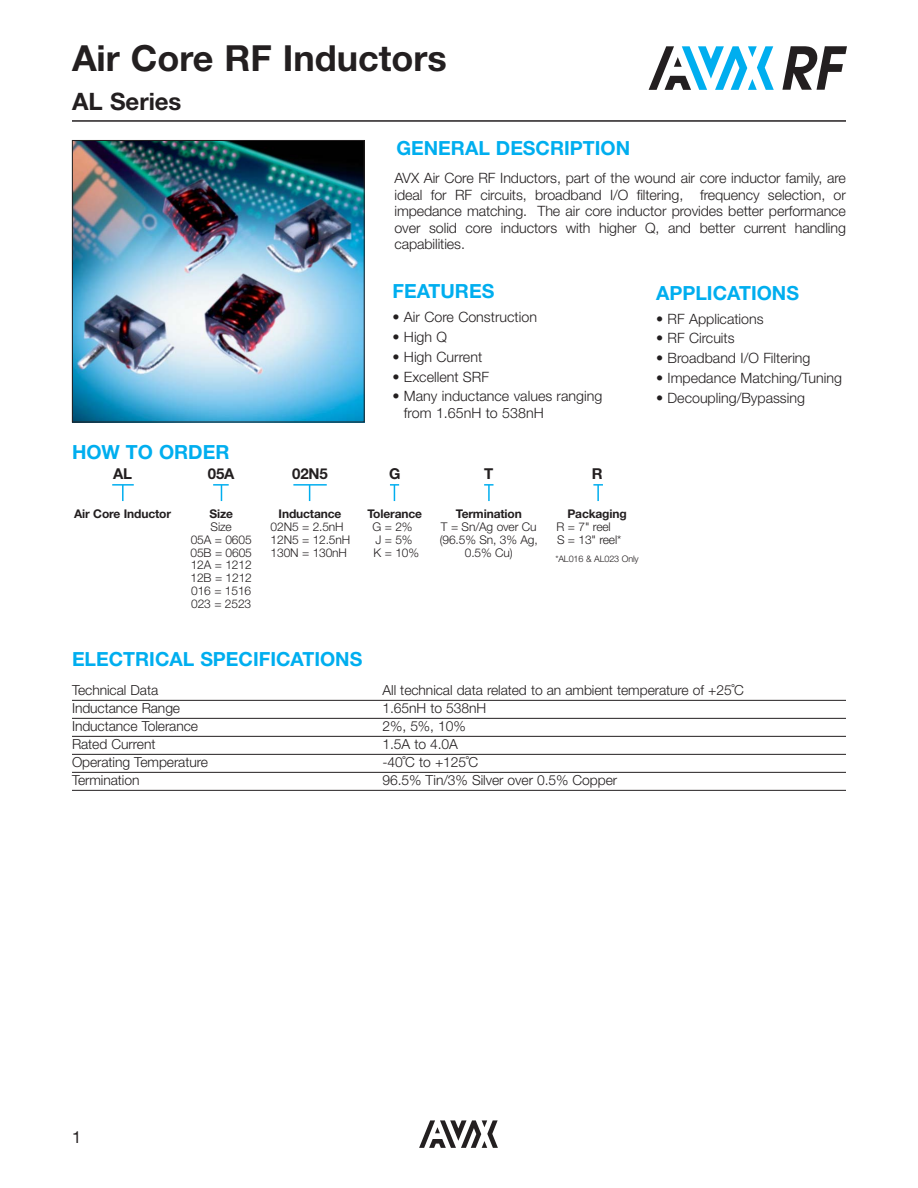
<style>
.page{position:relative;width:918px;height:1188px;background:#fff}
.page>*{position:absolute;margin:0;border:0;box-sizing:border-box;transform-origin:0 0}
.t1{font:700 36px "Helvetica Neue LT Std";color:#231f20}
.t2{font:700 24px "Helvetica Neue LT Std";color:#231f20}
.t3{font:700 19.5px "Helvetica Neue LT Std";color:#00aeef}
.t4{font:16.5px "Helvetica Neue LT Std";color:#231f20}
.t5{font:700 15px "Helvetica Neue LT Std";letter-spacing:-.01em;color:#231f20}
.t6{font:300 14.25px/16.5px "Helvetica Neue LT Std";color:#231f20;text-align:justify}
.t7{font:300 13.8px "Helvetica Neue LT Std";letter-spacing:-.005em;color:#231f20}
.t8{font:300 12px/12.8px "Helvetica Neue LT Std";letter-spacing:-.01em;color:#231f20}
.t9{font:700 12px "Helvetica Neue LT Std";letter-spacing:-.01em;color:#231f20}
.t10{font:300 9px "Helvetica Neue LT Std";letter-spacing:-.01em;color:#231f20}
</style>
<div class="page">
<svg style="left:419px;top:1120px;width:79px;height:28px"></svg>
<svg style="left:782px;top:46px;width:65px;height:44px"></svg>
<svg style="left:649px;top:46px;width:125px;height:44px"></svg>
<svg style="left:122px;top:486px;width:2px;height:15px"></svg>
<hr style="left:112px;top:484px;width:22px;height:2px;background:#00aeef">
<svg style="left:213px;top:484px;width:16px;height:17px"></svg>
<svg style="left:309px;top:486px;width:1px;height:15px"></svg>
<hr style="left:293px;top:484px;width:34px;height:2px;background:#00aeef">
<svg style="left:390px;top:484px;width:9px;height:17px"></svg>
<svg style="left:484px;top:484px;width:10px;height:17px"></svg>
<svg style="left:593px;top:484px;width:10px;height:17px"></svg>
<hr style="left:72px;top:120px;width:774px;height:2px;background:#231f20">
<img style="left:74px;top:142px;width:289px;height:278px">
<div style="left:72px;top:140px;width:293px;height:282px;border:1px solid #231f20"></div>
<hr style="left:72px;top:700px;width:774px;height:1px;background:#231f20">
<hr style="left:72px;top:718px;width:774px;height:1px;background:#231f20">
<hr style="left:72px;top:736px;width:774px;height:1px;background:#231f20">
<hr style="left:72px;top:754px;width:774px;height:1px;background:#231f20">
<hr style="left:72px;top:772px;width:774px;height:1px;background:#231f20">
<hr style="left:72px;top:790px;width:774px;height:1px;background:#231f20">
<h1 class="t1" style="left:72px;top:45px;width:376px">Air Core RF Inductors</h1>
<h2 class="t2" style="left:72px;top:93px;width:111px">AL Series</h2>
<h3 class="t3" style="left:396px;top:141px;width:235px">GENERAL DESCRIPTION</h3>
<p class="t6" style="left:394px;top:172px;width:453px">AVX Air Core RF Inductors, part of the wound air core inductor family, are ideal for RF circuits, broadband I/O filtering, frequency selection, or impedance matching. The air core inductor provides better performance over solid core inductors with higher Q, and better current handling capabilities.</p>
<h3 class="t3" style="left:72px;top:445px;width:159px">HOW TO ORDER</h3>
<p class="t5" style="left:113px;top:468px;width:21px">AL</p>
<p class="t9" style="left:74px;top:510px;width:98px">Air Core Inductor</p>
<p class="t5" style="left:208px;top:468px;width:28px">05A</p>
<p class="t9" style="left:209px;top:510px;width:25px">Size</p>
<p class="t8" style="left:191px;top:522px;width:63px;text-align:center">Size<br>05A = 0605<br>05B = 0605<br>12A = 1212<br>12B = 1212<br>016 = 1516<br>023 = 2523</p>
<h3 class="t3" style="left:393px;top:284px;width:103px">FEATURES</h3>
<p class="t6" style="left:393px;top:310px;width:146px">• Air Core Construction</p>
<p class="t6" style="left:393px;top:330px;width:56px">• High Q</p>
<p class="t6" style="left:393px;top:350px;width:91px">• High Current</p>
<p class="t6" style="left:393px;top:370px;width:98px">• Excellent SRF</p>
<p class="t6" style="left:404px;top:389px;width:200px;text-indent:-11px">• Many inductance values ranging from 1.65nH to 538nH</p>
<h3 class="t3" style="left:656px;top:286px;width:144px">APPLICATIONS</h3>
<p class="t6" style="left:656px;top:312px;width:109px">• RF Applications</p>
<p class="t6" style="left:656px;top:332px;width:80px">• RF Circuits</p>
<p class="t6" style="left:656px;top:351px;width:156px">• Broadband I/O Filtering</p>
<p class="t6" style="left:656px;top:371px;width:188px">• Impedance Matching/Tuning</p>
<p class="t6" style="left:656px;top:391px;width:150px">• Decoupling/Bypassing</p>
<p class="t5" style="left:292px;top:468px;width:37px">02N5</p>
<p class="t9" style="left:279px;top:510px;width:64px">Inductance</p>
<p class="t8" style="left:271px;top:522px;width:81px">02N5 = 2.5nH<br>12N5 = 12.5nH<br>130N = 130nH</p>
<p class="t5" style="left:389px;top:468px;width:13px">G</p>
<p class="t9" style="left:367px;top:510px;width:56px">Tolerance</p>
<p class="t8" style="left:373px;top:522px;width:48px">G = 2%<br>J = 5%<br>K = 10%</p>
<p class="t5" style="left:484px;top:468px;width:11px">T</p>
<p class="t9" style="left:456px;top:510px;width:67px">Termination</p>
<p class="t8" style="left:440px;top:522px;width:100px;text-align:center">T = Sn/Ag over Cu (96.5% Sn, 3% Ag,<br>0.5% Cu)</p>
<p class="t5" style="left:592px;top:468px;width:12px">R</p>
<p class="t9" style="left:567px;top:510px;width:61px">Packaging</p>
<p class="t8" style="left:557px;top:522px;width:66px">R = 7" reel<br>S = 13" reel*</p>
<p class="t10" style="left:555px;top:555px;width:85px">*AL016 &amp; AL023 Only</p>
<h3 class="t3" style="left:72px;top:652px;width:292px">ELECTRICAL SPECIFICATIONS</h3>
<p class="t7" style="left:72px;top:686px;width:88px">Technical Data</p>
<p class="t7" style="left:383px;top:686px;width:363px">All technical data related to an ambient temperature of +25˚C</p>
<p class="t7" style="left:72px;top:704px;width:110px">Inductance Range</p>
<p class="t7" style="left:383px;top:704px;width:105px">1.65nH to 538nH</p>
<p class="t7" style="left:72px;top:722px;width:128px">Inductance Tolerance</p>
<p class="t7" style="left:383px;top:722px;width:85px">2%, 5%, 10%</p>
<p class="t7" style="left:72px;top:740px;width:85px">Rated Current</p>
<p class="t7" style="left:383px;top:740px;width:77px">1.5A to 4.0A</p>
<p class="t7" style="left:72px;top:758px;width:138px">Operating Temperature</p>
<p class="t7" style="left:383px;top:758px;width:97px">-40˚C to +125˚C</p>
<p class="t7" style="left:72px;top:776px;width:69px">Termination</p>
<p class="t7" style="left:383px;top:776px;width:236px">96.5% Tin/3% Silver over 0.5% Copper</p>
<p class="t4" style="left:72px;top:1127px;width:11px">1</p>
</div>
